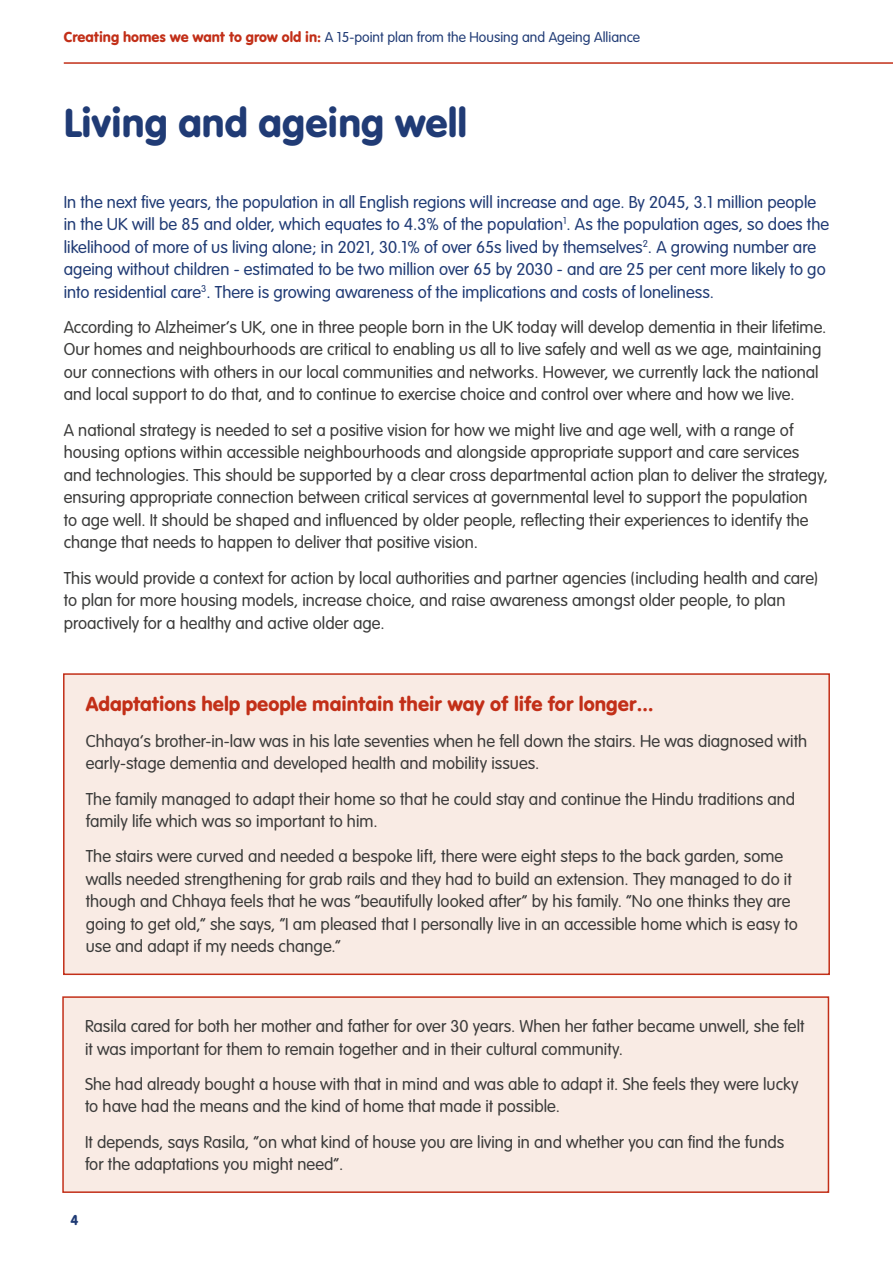
<style>
.page{position:relative;width:893px;height:1263px;background:#fff}
.page>*{position:absolute;margin:0;border:0;box-sizing:border-box;transform-origin:0 0}
.t1{font:42px "VAG Rundschrift D";color:#203b75}
.t2{font:21px "VAG Rundschrift D";color:#c22f18}
.t3{font:300 18px/22.5px "VAG Rundschrift D";color:#3c3c3b}
.t4{font:300 18px/22.5px "VAG Rundschrift D";color:#203b75}
.t5{font:300 15px "VAG Rundschrift D";color:#203b75}
.t6{font:15px "VAG Rundschrift D";color:#203b75}
.s1{font-weight:400;color:#c22f18}
</style>
<div class="page">
<hr style="left:64px;top:62px;width:829px;height:2px;background:#c22f18">
<div style="left:64px;top:674px;width:765px;height:300px;background:#f9ebe4"></div>
<div style="left:63px;top:673px;width:767px;height:302px;border:2px solid #c22f18"></div>
<div style="left:63px;top:997px;width:765px;height:195px;background:#f9ebe4"></div>
<div style="left:62px;top:996px;width:767px;height:197px;border:2px solid #c22f18"></div>
<p class="t5" style="left:64px;top:29px;width:578px"><span class="s1">Creating homes we want to grow old in:</span> A 15-point plan from the Housing and Ageing Alliance</p>
<h1 class="t1" style="left:64px;top:98px;width:405px">Living and ageing well</h1>
<p class="t4" style="left:64px;top:191px;width:767px">In the next five years, the population in all English regions will increase and age. By 2045, 3.1 million people in the UK will be 85 and older, which equates to 4.3% of the population<sup>1</sup>. As the population ages, so does the likelihood of more of us living alone; in 2021, 30.1% of over 65s lived by themselves<sup>2</sup>. A growing number are ageing without children - estimated to be two million over 65 by 2030 - and are 25 per cent more likely to go into residential care<sup>3</sup>. There is growing awareness of the implications and costs of loneliness.</p>
<p class="t3" style="left:64px;top:316px;width:764px">According to Alzheimer’s UK, one in three people born in the UK today will develop dementia in their lifetime.<br>Our homes and neighbourhoods are critical to enabling us all to live safely and well as we age, maintaining our connections with others in our local communities and networks. However, we currently lack the national and local support to do that, and to continue to exercise choice and control over where and how we live.</p>
<p class="t3" style="left:64px;top:419px;width:766px">A national strategy is needed to set a positive vision for how we might live and age well, with a range of housing options within accessible neighbourhoods and alongside appropriate support and care services and technologies. This should be supported by a clear cross departmental action plan to deliver the strategy, ensuring appropriate connection between critical services at governmental level to support the population<br>to age well. It should be shaped and influenced by older people, reflecting their experiences to identify the change that needs to happen to deliver that positive vision.</p>
<p class="t3" style="left:64px;top:567px;width:756px">This would provide a context for action by local authorities and partner agencies (including health and care) to plan for more housing models, increase choice, and raise awareness amongst older people, to plan proactively for a healthy and active older age.</p>
<p class="t2" style="left:86px;top:692px;width:569px">Adaptations help people maintain their way of life for longer…</p>
<p class="t3" style="left:86px;top:730px;width:723px">Chhaya’s brother-in-law was in his late seventies when he fell down the stairs. He was diagnosed with early-stage dementia and developed health and mobility issues.</p>
<p class="t3" style="left:86px;top:788px;width:711px">The family managed to adapt their home so that he could stay and continue the Hindu traditions and family life which was so important to him.</p>
<p class="t3" style="left:86px;top:845px;width:713px">The stairs were curved and needed a bespoke lift, there were eight steps to the back garden, some walls needed strengthening for grab rails and they had to build an extension. They managed to do it though and Chhaya feels that he was “beautifully looked after” by his family. “No one thinks they are going to get old,” she says, “I am pleased that I personally live in an accessible home which is easy to use and adapt if my needs change.”</p>
<p class="t3" style="left:85px;top:1015px;width:721px">Rasila cared for both her mother and father for over 30 years. When her father became unwell, she felt it was important for them to remain together and in their cultural community.</p>
<p class="t3" style="left:85px;top:1073px;width:715px">She had already bought a house with that in mind and was able to adapt it. She feels they were lucky to have had the means and the kind of home that made it possible.</p>
<p class="t3" style="left:85px;top:1131px;width:701px">It depends, says Rasila, “on what kind of house you are living in and whether you can find the funds for the adaptations you might need”.</p>
<p class="t6" style="left:71px;top:1211px;width:9px">4</p>
</div>
